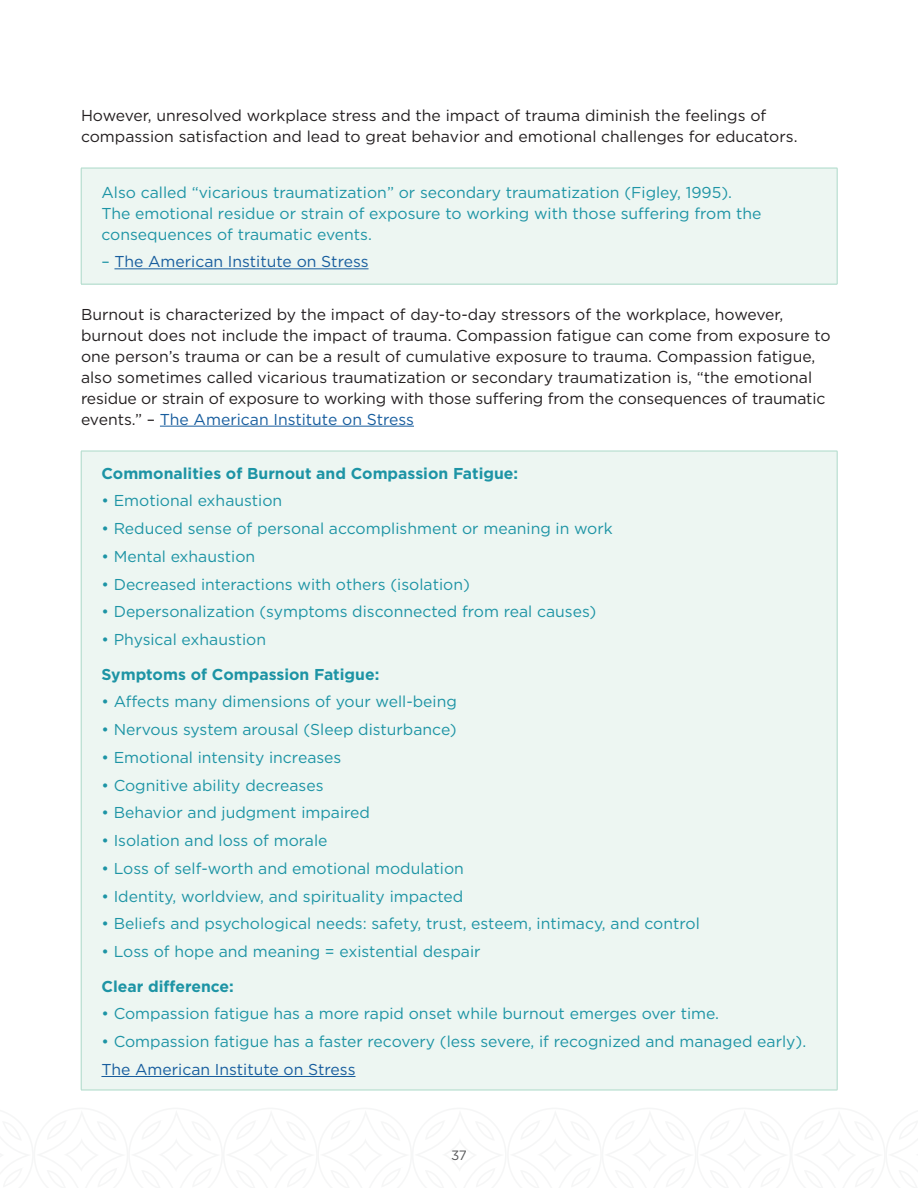
<style>
.page{position:relative;width:918px;height:1188px;background:#fff}
.page>*{position:absolute;margin:0;border:0;box-sizing:border-box;transform-origin:0 0}
.Callout_copy_in_boxes{font:15.75px/21px "Gotham";color:#1d94a5}
.body_copy{font:15.75px/21px "Gotham";color:#231f20}
.Callout_copy_in_boxes-2{font:700 15.75px "Gotham";color:#1d94a5}
.Callout_copy_in_boxes-3{font:15.75px "Gotham";color:#175d9e}
.t1{font:13.5px "Gotham";color:#57585a}
.s1{color:#1d94a5}
.s2{color:#175d9e}
</style>
<div class="page">
<hr style="left:160px;top:426px;width:254px;height:1px;background:#175d9e">
<div style="left:81px;top:168px;width:756px;height:116px;background:#edf6f2"></div>
<hr style="left:81px;top:168px;width:756px;height:1px;background:#abd9c8">
<hr style="left:81px;top:168px;width:1px;height:116px;background:#abd9c8">
<hr style="left:837px;top:168px;width:1px;height:116px;background:#abd9c8">
<hr style="left:81px;top:284px;width:756px;height:1px;background:#abd9c8">
<hr style="left:114px;top:268px;width:255px;height:1px;background:#175d9e">
<div style="left:81px;top:451px;width:756px;height:639px;background:#edf6f2"></div>
<hr style="left:81px;top:451px;width:756px;height:1px;background:#abd9c8">
<hr style="left:81px;top:451px;width:1px;height:639px;background:#abd9c8">
<hr style="left:837px;top:451px;width:1px;height:639px;background:#abd9c8">
<hr style="left:81px;top:1090px;width:756px;height:1px;background:#abd9c8">
<hr style="left:101px;top:1076px;width:255px;height:1px;background:#175d9e">
<p class="body_copy" style="left:81px;top:104px;width:718px">However, unresolved workplace stress and the impact of trauma diminish the feelings of compassion satisfaction and lead to great behavior and emotional challenges for educators.</p>
<p class="Callout_copy_in_boxes" style="left:101px;top:181px;width:662px">Also called “vicarious traumatization” or secondary traumatization (Figley, 1995).<br>The emotional residue or strain of exposure to working with those suffering from the consequences of traumatic events.</p>
<p class="Callout_copy_in_boxes-3" style="left:101px;top:252px;width:269px"><span class="s1">–</span> The American Institute on Stress</p>
<p class="body_copy" style="left:81px;top:303px;width:751px">Burnout is characterized by the impact of day-to-day stressors of the workplace, however, burnout does not include the impact of trauma. Compassion fatigue can come from exposure to one person’s trauma or can be a result of cumulative exposure to trauma. Compassion fatigue, also sometimes called vicarious traumatization or secondary traumatization is, “the emotional residue or strain of exposure to working with those suffering from the consequences of traumatic events.” – <span class="s2">The American Institute on Stress</span></p>
<p class="Callout_copy_in_boxes-2" style="left:101px;top:463px;width:418px">Commonalities of Burnout and Compassion Fatigue:</p>
<p class="Callout_copy_in_boxes" style="left:101px;top:490px;width:182px">• Emotional exhaustion</p>
<p class="Callout_copy_in_boxes" style="left:101px;top:518px;width:513px">• Reduced sense of personal accomplishment or meaning in work</p>
<p class="Callout_copy_in_boxes" style="left:101px;top:546px;width:155px">• Mental exhaustion</p>
<p class="Callout_copy_in_boxes" style="left:101px;top:573px;width:370px">• Decreased interactions with others (isolation)</p>
<p class="Callout_copy_in_boxes" style="left:101px;top:601px;width:496px">• Depersonalization (symptoms disconnected from real causes)</p>
<p class="Callout_copy_in_boxes" style="left:101px;top:629px;width:166px">• Physical exhaustion</p>
<p class="Callout_copy_in_boxes-2" style="left:101px;top:664px;width:279px">Symptoms of Compassion Fatigue:</p>
<p class="Callout_copy_in_boxes" style="left:101px;top:691px;width:357px">• Affects many dimensions of your well-being</p>
<p class="Callout_copy_in_boxes" style="left:101px;top:719px;width:357px">• Nervous system arousal (Sleep disturbance)</p>
<p class="Callout_copy_in_boxes" style="left:101px;top:747px;width:242px">• Emotional intensity increases</p>
<p class="Callout_copy_in_boxes" style="left:101px;top:774px;width:224px">• Cognitive ability decreases</p>
<p class="Callout_copy_in_boxes" style="left:101px;top:802px;width:270px">• Behavior and judgment impaired</p>
<p class="Callout_copy_in_boxes" style="left:101px;top:830px;width:228px">• Isolation and loss of morale</p>
<p class="Callout_copy_in_boxes" style="left:101px;top:858px;width:364px">• Loss of self-worth and emotional modulation</p>
<p class="Callout_copy_in_boxes" style="left:101px;top:885px;width:363px">• Identity, worldview, and spirituality impacted</p>
<p class="Callout_copy_in_boxes" style="left:101px;top:913px;width:600px">• Beliefs and psychological needs: safety, trust, esteem, intimacy, and control</p>
<p class="Callout_copy_in_boxes" style="left:101px;top:941px;width:381px">• Loss of hope and meaning = existential despair</p>
<p class="Callout_copy_in_boxes-2" style="left:101px;top:976px;width:134px">Clear difference:</p>
<p class="Callout_copy_in_boxes" style="left:101px;top:1003px;width:619px">• Compassion fatigue has a more rapid onset while burnout emerges over time.</p>
<p class="Callout_copy_in_boxes" style="left:101px;top:1031px;width:706px">• Compassion fatigue has a faster recovery (less severe, if recognized and managed early).</p>
<p class="Callout_copy_in_boxes-3" style="left:101px;top:1059px;width:256px">The American Institute on Stress</p>
<p class="t1" style="left:451px;top:1146px;width:17px">37</p>
</div>
